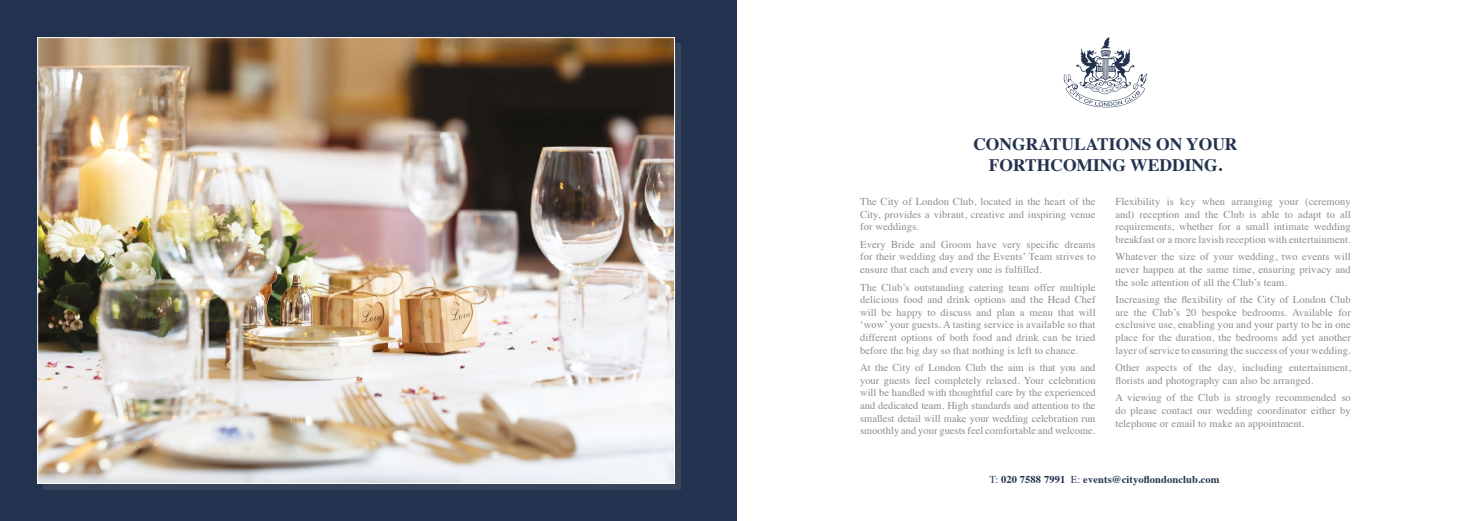
<style>
.page{position:relative;width:1474px;height:521px;background:#fff}
.page>*{position:absolute;margin:0;border:0;box-sizing:border-box;transform-origin:0 0}
.t1{font:700 17.5px/21px "Times";color:#23334f;text-align:center}
.t2{font:10.5px/12.6px "Times";letter-spacing:.01em;color:#8c8b8a;text-align:justify}
.t3{font:700 10.5px "Times";letter-spacing:.01em;color:#23334f}
.s1{font-weight:400}
</style>
<div class="page">
<div style="left:0;top:0;width:737px;height:521px;background:#23334f"></div>
<svg style="left:43px;top:43px;width:638px;height:447px;background:#606979"></svg>
<svg style="left:1063px;top:37px;width:84px;height:70px"></svg>
<img style="left:39px;top:39px;width:634px;height:443px">
<h1 class="t1" style="left:973px;top:131px;width:266px">CONGRATULATIONS ON YOUR<br>FORTHCOMING WEDDING.</h1>
<p class="t2" style="left:860px;top:194px;width:237px">The City of London Club, located in the heart of the City, provides a vibrant, creative and inspiring venue for weddings.</p>
<p class="t2" style="left:860px;top:237px;width:237px">Every Bride and Groom have very specific dreams for their wedding day and the Events’ Team strives to ensure that each and every one is fulfilled.</p>
<p class="t2" style="left:860px;top:280px;width:237px">The Club’s outstanding catering team offer multiple delicious food and drink options and the Head Chef will be happy to discuss and plan a menu that will ‘wow’ your guests. A tasting service is available so that different options of both food and drink can be tried before the big day so that nothing is left to chance.</p>
<p class="t2" style="left:860px;top:360px;width:237px">At the City of London Club the aim is that you and your guests feel completely relaxed. Your celebration will be handled with thoughtful care by the experienced and dedicated team. High standards and attention to the smallest detail will make your wedding celebration run smoothly and your guests feel comfortable and welcome.</p>
<p class="t2" style="left:1115px;top:194px;width:237px">Flexibility is key when arranging your (ceremony and) reception and the Club is able to adapt to all requirements, whether for a small intimate wedding breakfast or a more lavish reception with entertainment.</p>
<p class="t2" style="left:1115px;top:250px;width:237px">Whatever the size of your wedding, two events will never happen at the same time, ensuring privacy and the sole attention of all the Club’s team.</p>
<p class="t2" style="left:1115px;top:292px;width:237px">Increasing the flexibility of the City of London Club are the Club’s 20 bespoke bedrooms. Available for exclusive use, enabling you and your party to be in one place for the duration, the bedrooms add yet another layer of service to ensuring the success of your wedding.</p>
<p class="t2" style="left:1115px;top:360px;width:237px">Other aspects of the day, including entertainment, florists and photography can also be arranged.</p>
<p class="t2" style="left:1115px;top:391px;width:237px">A viewing of the Club is strongly recommended so do please contact our wedding coordinator either by telephone or email to make an appointment.</p>
<p class="t3" style="left:989px;top:470px;width:232px"><span class="s1">T:</span> 020 7588 7991 <span class="s1">E:</span> events@cityoflondonclub.com</p>
</div>
